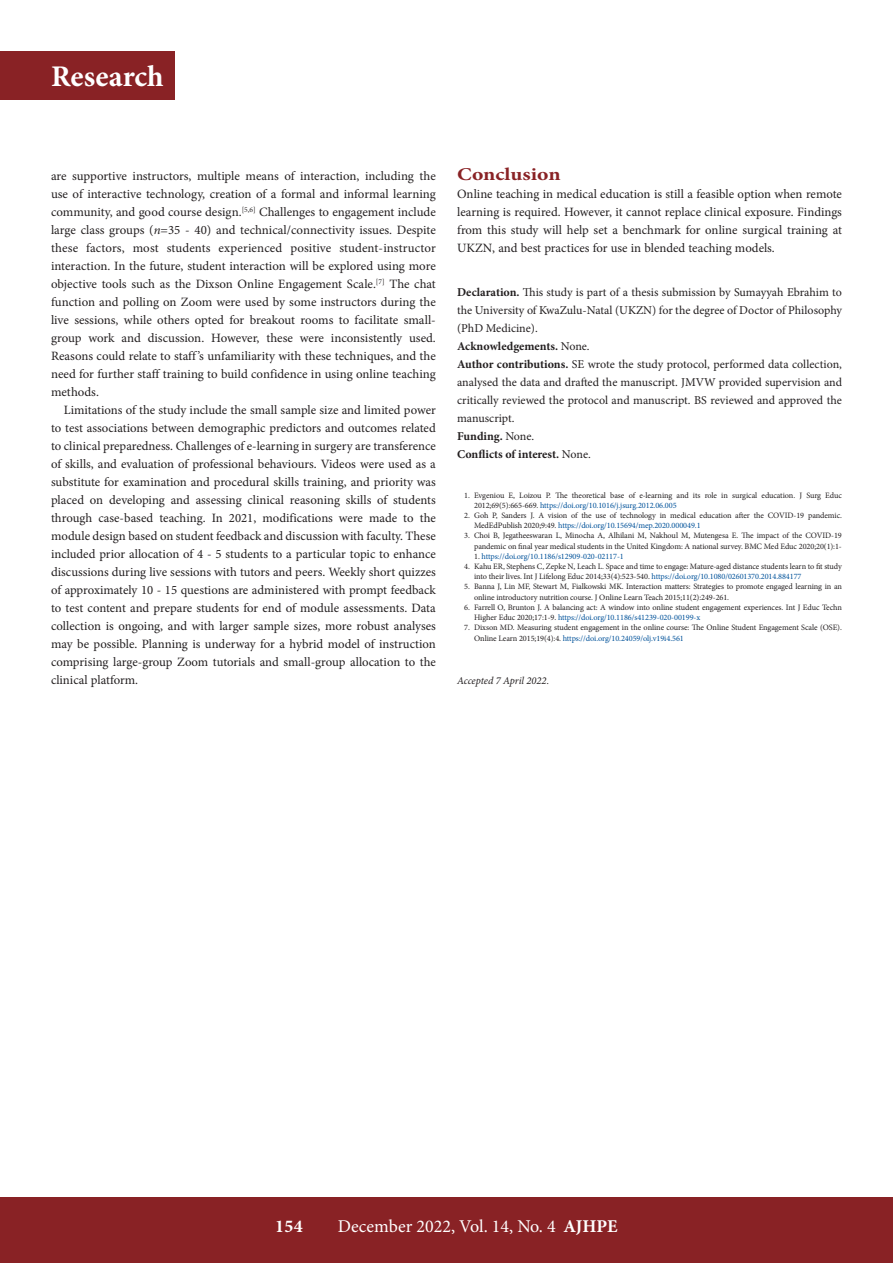
<style>
.page{position:relative;width:893px;height:1263px;background:#fff}
.page>*{position:absolute;margin:0;border:0;box-sizing:border-box;transform-origin:0 0}
.t1{font:700 30px "Minion Pro";color:#fff}
.t2{font:18px "Minion Pro";color:#fff}
.B_HEAD{font:700 18px "Minion Pro";color:#892225;scale:1.2 1}
.t3{font:700 18px "Minion Pro";color:#fff}
.BODY_TEXT_INDENT{font:12.75px/18px "Minion Pro";color:#231f20;text-align:justify}
.BODY_TEXT_1ST_PARAGR{font:12.75px/18px "Minion Pro";color:#231f20;text-align:justify}
.ACKNOWLEGEMENTS{font:12px/18px "Minion Pro";letter-spacing:-.005em;color:#231f20;text-align:justify}
.ACKNOWLEGEMENTS-2{font:700 12px "Minion Pro";color:#231f20}
.ACCEPTED{font:italic 10.5px "Minion Pro";letter-spacing:-.005em;color:#231f20}
.t4{font:8.25px/10.2px "Minion Pro";letter-spacing:-.01em;color:#231f20}
.t5{font:8.25px "Minion Pro";letter-spacing:-.01em;color:#01529a}
.s1{font-style:italic}
.s2{font-weight:700}
.s3{font-weight:400}
.s4{color:#01529a}
.s5{color:#231f20}
</style>
<div class="page">
<div style="left:0;top:1197px;width:893px;height:66px;background:#892225"></div>
<div style="left:0;top:51px;width:174px;height:49px;background:#892225"></div>
<h1 class="t1" style="left:51px;top:56px;width:114px">Research</h1>
<p class="BODY_TEXT_INDENT" style="left:51px;top:167px;width:386px">are supportive instructors, multiple means of interaction, including the use of interactive technology, creation of a formal and informal learning community, and good course design.<sup>[5,6]</sup> Challenges to engagement include large class groups (<span class="s1">n</span>=35 - 40) and technical/connectivity issues. Despite these factors, most students experienced positive student-instructor interaction. In the future, student interaction will be explored using more objective tools such as the Dixson Online Engagement Scale.<sup>[7]</sup> The chat function and polling on Zoom were used by some instructors during the live sessions, while others opted for breakout rooms to facilitate small&shy;group work and discussion. However, these were inconsistently used.<br>Reasons could relate to staff ’s unfamiliarity with these techniques, and the need for further staff training to build confidence in using online teaching methods.</p>
<p class="BODY_TEXT_INDENT" style="left:51px;top:401px;width:386px;text-indent:13px">Limitations of the study include the small sample size and limited power to test associations between demographic predictors and outcomes related to clinical preparedness. Challenges of e-learning in surgery are transference of skills, and evaluation of professional behaviours. Videos were used as a substitute for examination and procedural skills training, and priority was placed on developing and assessing clinical reasoning skills of students through case-based teaching. In 2021, modifications were made to the module design based on student feedback and discussion with faculty. These included prior allocation of 4 - 5 students to a particular topic to enhance discussions during live sessions with tutors and peers. Weekly short quizzes of approximately 10 - 15 questions are administered with prompt feedback to test content and prepare students for end of module assessments. Data collection is ongoing, and with larger sample sizes, more robust analyses may be possible. Planning is underway for a hybrid model of instruction comprising large-group Zoom tutorials and small-group allocation to the clinical platform.</p>
<h2 class="B_HEAD" style="left:457px;top:162px;width:88px">Conclusion</h2>
<p class="BODY_TEXT_1ST_PARAGR" style="left:457px;top:185px;width:386px">Online teaching in medical education is still a feasible option when remote learning is required. However, it cannot replace clinical exposure. Findings from this study will help set a benchmark for online surgical training at UKZN, and best practices for use in blended teaching models.</p>
<p class="ACKNOWLEGEMENTS" style="left:457px;top:283px;width:386px"><span class="s2">Declaration.</span> This study is part of a thesis submission by Sumayyah Ebrahim to the University of KwaZulu-Natal (UKZN) for the degree of Doctor of Philosophy (PhD Medicine).</p>
<p class="ACKNOWLEGEMENTS-2" style="left:457px;top:337px;width:134px">Acknowledgements. <span class="s3">None.</span></p>
<p class="ACKNOWLEGEMENTS" style="left:457px;top:355px;width:386px"><span class="s2">Author contributions.</span> SE wrote the study protocol, performed data collection, analysed the data and drafted the manuscript. JMVW provided supervision and critically reviewed the protocol and manuscript. BS reviewed and approved the manuscript.</p>
<p class="ACKNOWLEGEMENTS-2" style="left:457px;top:427px;width:79px">Funding. <span class="s3">None.</span></p>
<p class="ACKNOWLEGEMENTS-2" style="left:457px;top:445px;width:135px">Conflicts of interest. <span class="s3">None.</span></p>
<p class="t4" style="left:474px;top:490px;width:369px;text-indent:-10px">1. Evgeniou E, Loizou P. The theoretical base of e-learning and its role in surgical education. J Surg Educ<br>2012;69(5):665-669. <span class="s4">https://doi.org/10.1016/j.jsurg.2012.06.005</span></p>
<p class="t4" style="left:474px;top:510px;width:369px;text-indent:-10px">2. Goh P, Sanders J. A vision of the use of technology in medical education after the COVID-19 pandemic.<br>MedEdPublish 2020;9:49. <span class="s4">https://doi.org/10.15694/mep.2020.000049.1</span></p>
<p class="t4" style="left:464px;top:531px;width:379px;text-align:right">3. Choi B, Jegatheeswaran L, Minocha A, Alhilani M, Nakhoul M, Mutengesa E. The impact of the COVID-19 pandemic on final year medical students in the United Kingdom: A national survey. BMC Med Educ 2020;20(1):1-</p>
<p class="t5" style="left:474px;top:551px;width:151px"><span class="s5">1.</span> https://doi.org/10.1186/s12909-020-02117-1</p>
<p class="t4" style="left:474px;top:561px;width:369px;text-indent:-10px">4. Kahu ER, Stephens C, Zepke N, Leach L. Space and time to engage: Mature-aged distance students learn to fit study into their lives. Int J Lifelong Educ 2014;33(4):523-540. <span class="s4">https://doi.org/10.1080/02601370.2014.884177</span></p>
<p class="t4" style="left:474px;top:582px;width:369px;text-indent:-10px">5. Banna J, Lin MF, Stewart M, Fialkowski MK. Interaction matters: Strategies to promote engaged learning in an online introductory nutrition course. J Online Learn Teach 2015;11(2):249-261.</p>
<p class="t4" style="left:474px;top:602px;width:369px;text-indent:-10px">6. Farrell O, Brunton J. A balancing act: A window into online student engagement experiences. Int J Educ Techn<br>Higher Educ 2020;17:1-9. <span class="s4">https://doi.org/10.1186/s41239-020-00199-x</span></p>
<p class="t4" style="left:474px;top:622px;width:369px;text-indent:-10px">7. Dixson MD. Measuring student engagement in the online course: The Online Student Engagement Scale (OSE).<br>Online Learn 2015;19(4):4. <span class="s4">https://doi.org/10.24059/olj.v19i4.561</span></p>
<p class="ACCEPTED" style="left:457px;top:673px;width:94px">Accepted 7 April 2022.</p>
<h2 class="t3" style="left:275px;top:1213px;width:29px">154</h2>
<h2 class="t2" style="left:338px;top:1214px;width:281px">December 2022, Vol. 14, No. 4 <span class="s2">AJHPE</span></h2>
</div>
